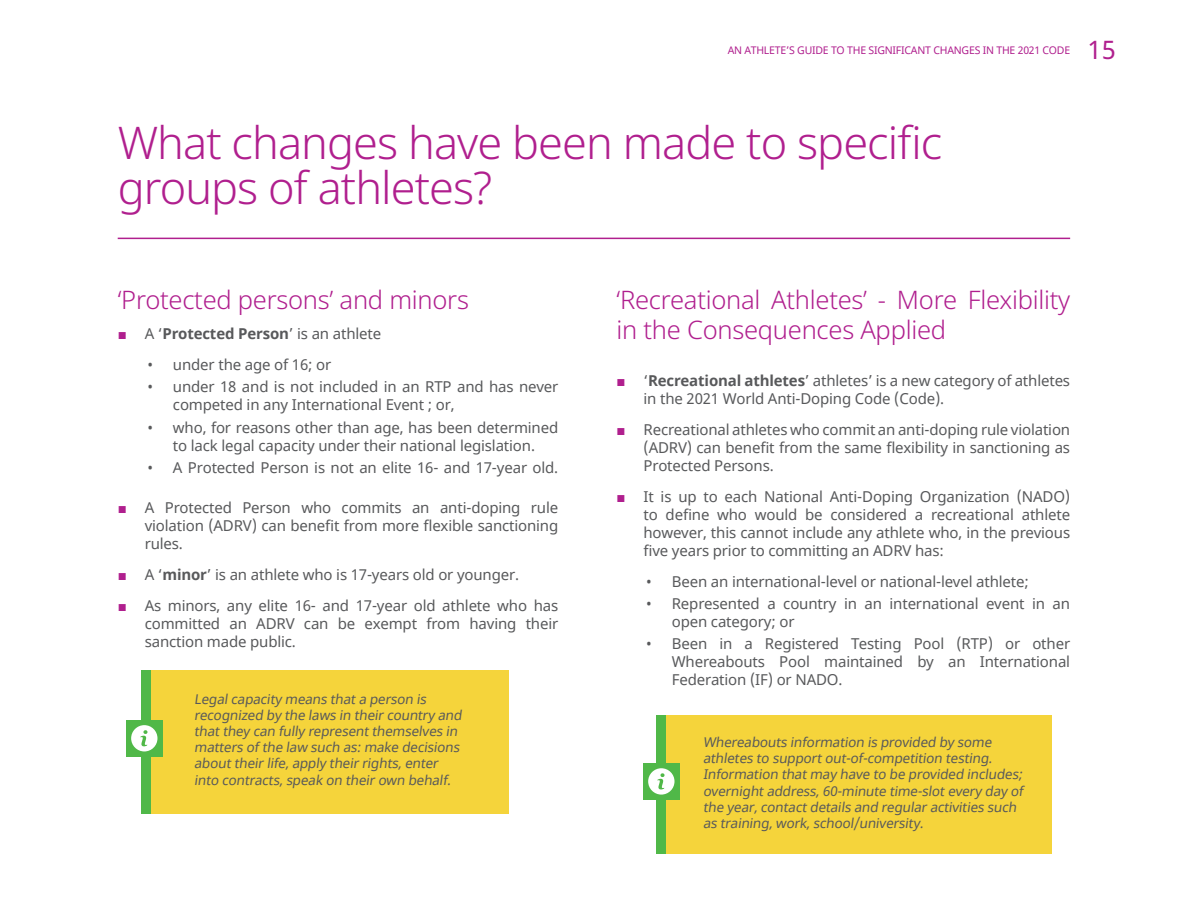
<style>
.page{position:relative;width:1188px;height:918px;background:#fff}
.page>*{position:absolute;margin:0;border:0;box-sizing:border-box;transform-origin:0 0}
.t1{font:300 45px/45px "Noto Sans";letter-spacing:-.02em;color:#b01f8e}
.t2{font:300 25.5px/30.6px "Noto Sans";letter-spacing:-.01em;color:#b01f8e}
.t3{font:25.5px "Noto Sans";color:#b01f8e}
.t4{font:15px/18px "Noto Sans";letter-spacing:-.01em;color:#58595b;text-align:justify}
.t5{font:700 15px "Noto Sans";letter-spacing:-.01em;color:#58595b}
.t6{font:13.5px/16.2px "Noto Sans";letter-spacing:-.01em;color:#58595b}
.t7{font:10.5px "Noto Sans";letter-spacing:-.02em;color:#b01f8e}
.s1{font-family:"Arial";font-weight:400;color:#b01f8e}
.s2{font-weight:400}
.s3{font-family:"Arial";color:#b01f8e}
.s4{font-weight:700}
</style>
<div class="page">
<div style="left:157px;top:670px;width:352px;height:144px;background:#f5d43b"></div>
<hr style="left:118px;top:238px;width:952px;height:1px;background:#b01f8e">
<div style="left:675px;top:715px;width:377px;height:139px;background:#f5d43b"></div>
<div style="left:126px;top:720px;width:36px;height:37px;background:#50b848"></div>
<svg style="left:131px;top:670px;width:26px;height:144px"></svg>
<div style="left:643px;top:763px;width:37px;height:37px;background:#50b848"></div>
<svg style="left:648px;top:715px;width:27px;height:139px"></svg>
<p class="t7" style="left:728px;top:43px;width:344px">AN ATHLETE’S GUIDE TO THE SIGNIFICANT CHANGES IN THE 2021 CODE</p>
<h2 class="t3" style="left:1088px;top:33px;width:30px">15</h2>
<h1 class="t1" style="left:118px;top:122px;width:826px">What changes have been made to specific groups of athletes?</h1>
<h2 class="t2" style="left:118px;top:285px;width:353px">‘Protected persons’ and minors</h2>
<p class="t5" style="left:118px;top:323px;width:265px"><span class="s1">■</span> <span class="s2">A ‘</span>Protected Person<span class="s2">’ is an athlete</span></p>
<p class="t4" style="left:147px;top:356px;width:185px">• under the age of 16; or</p>
<p class="t4" style="left:173px;top:379px;width:387px;text-indent:-26px">• under 18 and is not included in an RTP and has never competed in any International Event ; or,</p>
<p class="t4" style="left:147px;top:419px;width:412px;text-align:center">• who, for reasons other than age, has been determined to lack legal capacity under their national legislation.</p>
<p class="t4" style="left:147px;top:459px;width:412px">• A Protected Person is not an elite 16- and 17-year old.</p>
<p class="t4" style="left:145px;top:499px;width:415px;text-indent:-27px"><span class="s3">■</span> A Protected Person who commits an anti-doping rule violation (ADRV) can benefit from more flexible sanctioning rules.</p>
<p class="t4" style="left:118px;top:566px;width:403px"><span class="s3">■</span> A ‘<span class="s4">minor</span>’ is an athlete who is 17-years old or younger.</p>
<p class="t4" style="left:145px;top:597px;width:415px;text-indent:-27px"><span class="s3">■</span> As minors, any elite 16- and 17-year old athlete who has committed an ADRV can be exempt from having their sanction made public.</p>
<p class="t6" style="left:194px;top:691px;width:272px">Legalcapacity means thata person is recognized by the laws in their country and thatthey can fully representthemselves in matters of the law such as:make decisions abouttheir life,apply their rights,enter into contracts,speak on their own behalf.</p>
<h2 class="t2" style="left:617px;top:285px;width:455px">‘Recreational Athletes’ - More Flexibility in the Consequences Applied</h2>
<p class="t4" style="left:644px;top:372px;width:428px;text-indent:-27px"><span class="s3">■</span> ‘<span class="s4">Recreational athletes</span>’ athletes’ is a new category of athletes in the 2021 World Anti-Doping Code (Code).</p>
<p class="t4" style="left:644px;top:421px;width:428px;text-indent:-27px"><span class="s3">■</span> Recreational athletes who commit an anti-doping rule violation (ADRV) can benefit from the same flexibility in sanctioning as Protected Persons.</p>
<p class="t4" style="left:644px;top:488px;width:428px;text-indent:-27px"><span class="s3">■</span> It is up to each National Anti-Doping Organization (NADO) to define who would be considered a recreational athlete however, this cannot include any athlete who, in the previous five years prior to committing an ADRV has:</p>
<p class="t4" style="left:646px;top:573px;width:384px">• Been an international-level or national-level athlete;</p>
<p class="t4" style="left:672px;top:595px;width:400px;text-indent:-26px">• Represented a country in an international event in an open category; or</p>
<p class="t4" style="left:672px;top:635px;width:400px;text-indent:-26px">• Been in a Registered Testing Pool (RTP) or other Whereabouts Pool maintained by an International Federation (IF) or NADO.</p>
<p class="t6" style="left:703px;top:734px;width:323px">Whereabouts information is provided by some athletes to supportout-of-competition testing.<br>Information thatmay have to be provided includes; overnightaddress,60-minute time-slotevery day of the year,contactdetails and regular activities such as training,work,school/university.</p>
</div>
